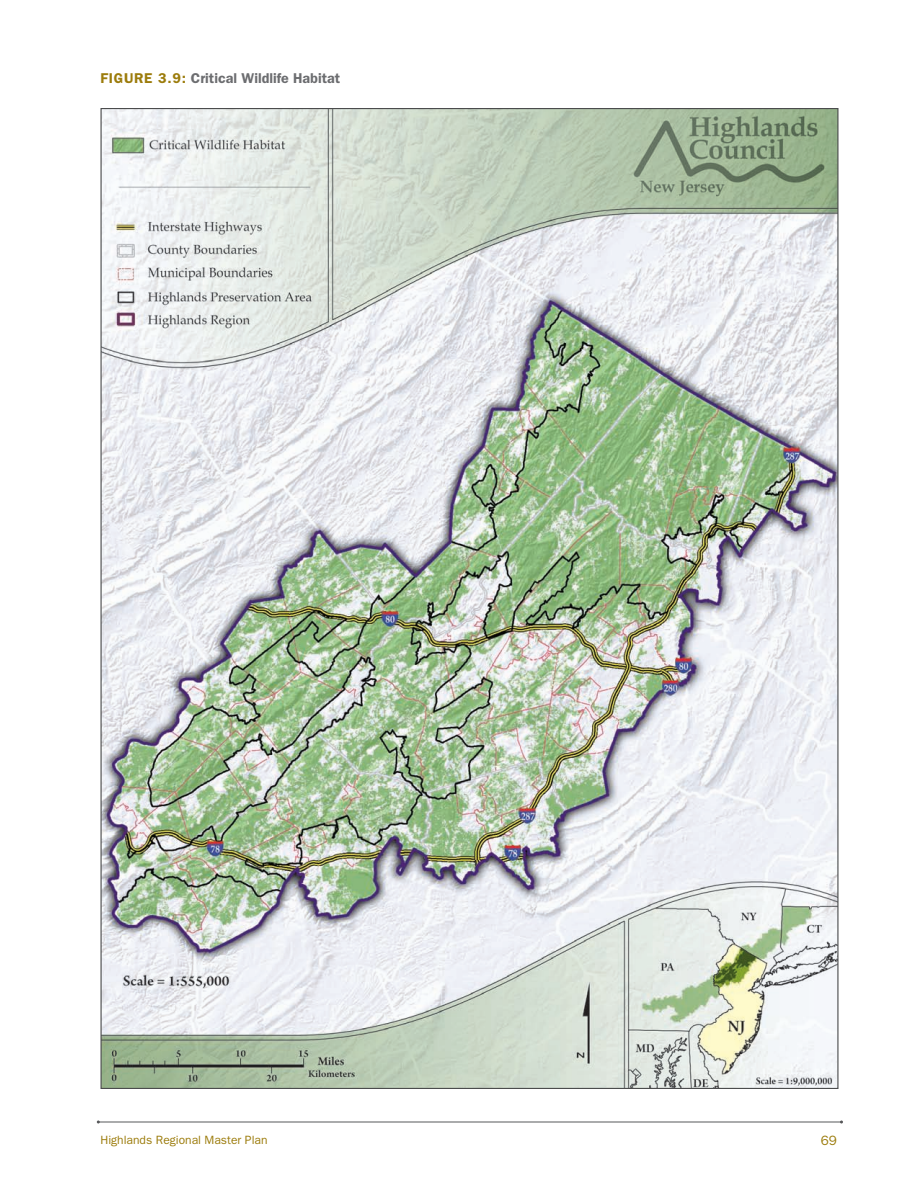
<style>
.page{position:relative;width:918px;height:1188px;background:#fff}
.page>*{position:absolute;margin:0;border:0;box-sizing:border-box;transform-origin:0 0}
.heading_1{font:600 14.25px "Franklin Gothic";color:#6c6d70}
.t1{font:13.5px "Franklin Gothic";color:#9c7c0c}
.t2{font:12px "Franklin Gothic";color:#9c7c0c}
.s1{color:#9c7c0c}
</style>
<div class="page">
<hr style="left:98px;top:1122px;width:744px;height:1px;background:#57585a">
<img style="left:102px;top:110px;width:734px;height:977px">
<p class="heading_1" style="left:100px;top:69px;width:241px"><span class="s1">Figur e 3.9:</span> Critical Wildlife Habitat</p>
<p class="t2" style="left:100px;top:1133px;width:169px">Highlands Regional Master Plan</p>
<p class="t1" style="left:821px;top:1133px;width:18px">69</p>
</div>
